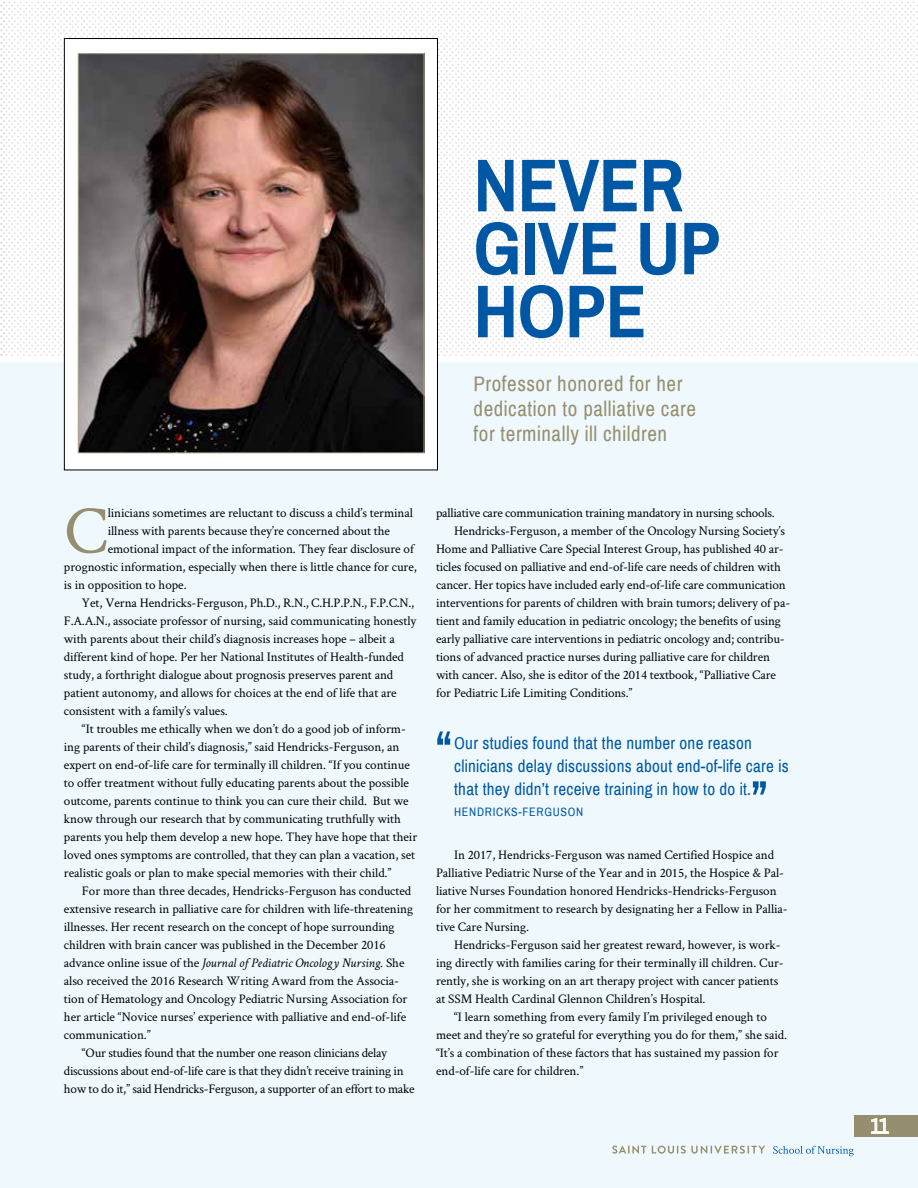
<style>
.page{position:relative;width:918px;height:1188px;background:#fff}
.page>*{position:absolute;margin:0;border:0;box-sizing:border-box;transform-origin:0 0}
.t1{font:700 75px/63px "Archivo Narrow";letter-spacing:-.005em;color:#0058a4}
.t2{font:68.85px "Crimson Text";color:#968f6f}
.t3{font:57px "Archivo Narrow";color:#0058a4}
.t4{font:21.6px "Archivo Narrow";color:#fff}
.t5{font:21px/25.2px "Archivo Narrow";letter-spacing:.025em;color:#968f6f}
.t6{font:17.1px/22.8px "Archivo Narrow";letter-spacing:.015em;color:#0058a4}
.t7{font:13.2px/18px "Crimson Text";letter-spacing:-.005em;color:#000}
.t8{font:italic 13.2px "Crimson Text";letter-spacing:-.005em;color:#000}
.t9{font:12px "Archivo Narrow";letter-spacing:.06em;color:#0058a4}
.s1{font-style:normal}
</style>
<div class="page">
<div style="left:0;top:362px;width:918px;height:826px;background:#eff9fd"></div>
<svg style="left:1px;top:1px;width:917px;height:355px"></svg>
<img style="left:0;top:0;width:1px;height:306px">
<hr style="left:0;top:232px;width:1px;height:79px;background:#000">
<div style="left:64px;top:39px;width:373px;height:431px;background:#fff"></div>
<img style="left:80px;top:55px;width:342px;height:396px">
<div style="left:78px;top:53px;width:346px;height:400px;border:1px solid #afaa90"></div>
<div style="left:854px;top:1116px;width:64px;height:21px;background:#968f6f"></div>
<svg style="left:871px;top:1118px;width:18px;height:16px"></svg>
<svg style="left:773px;top:1146px;width:81px;height:10px"></svg>
<svg style="left:612px;top:1146px;width:153px;height:8px"></svg>
<h1 class="t1" style="left:474px;top:154px;width:249px">NEVER<br>GIVE UP<br>HOPE</h1>
<h3 class="t5" style="left:474px;top:372px;width:224px">Professor honored for her dedication to palliative care for terminally ill children</h3>
<h2 class="t2" style="left:64px;top:484px;width:46px">C</h2>
<p class="t7" style="left:108px;top:503px;width:307px">linicians sometimes are reluctant to discuss a child’s terminal</p>
<p class="t7" style="left:108px;top:521px;width:284px">illness with parents because they’re concerned about the</p>
<p class="t7" style="left:108px;top:539px;width:308px">emotional impact of the information. They fear disclosure of</p>
<p class="t7" style="left:64px;top:557px;width:354px">prognostic information, especially when there is little chance for cure,</p>
<p class="t7" style="left:64px;top:575px;width:124px">is in opposition to hope.</p>
<p class="t7" style="left:82px;top:593px;width:334px">Yet, Verna Hendricks-Ferguson, Ph.D., R.N., C.H.P.P.N., F.P.C.N.,</p>
<p class="t7" style="left:64px;top:611px;width:354px">F.A.A.N., associate professor of nursing, said communicating honestly</p>
<p class="t7" style="left:64px;top:629px;width:332px">with parents about their child’s diagnosis increases hope – albeit a</p>
<p class="t7" style="left:64px;top:647px;width:342px">different kind of hope. Per her National Institutes of Health-funded</p>
<p class="t7" style="left:64px;top:665px;width:331px">study, a forthright dialogue about prognosis preserves parent and</p>
<p class="t7" style="left:64px;top:683px;width:334px">patient autonomy, and allows for choices at the end of life that are</p>
<p class="t7" style="left:64px;top:701px;width:165px">consistent with a family’s values.</p>
<p class="t7" style="left:82px;top:719px;width:325px">“It troubles me ethically when we don’t do a good job of inform-</p>
<p class="t7" style="left:64px;top:737px;width:337px">ing parents of their child’s diagnosis,” said Hendricks-Ferguson, an</p>
<p class="t7" style="left:64px;top:755px;width:347px">expert on end-of-life care for terminally ill children. “If you continue</p>
<p class="t7" style="left:64px;top:773px;width:347px">to offer treatment without fully educating parents about the possible</p>
<p class="t7" style="left:64px;top:791px;width:346px">outcome, parents continue to think you can cure their child. But we</p>
<p class="t7" style="left:64px;top:809px;width:338px">know through our research that by communicating truthfully with</p>
<p class="t7" style="left:64px;top:827px;width:355px">parents you help them develop a new hope. They have hope that their</p>
<p class="t7" style="left:64px;top:845px;width:353px">loved ones symptoms are controlled, that they can plan a vacation, set</p>
<p class="t7" style="left:64px;top:863px;width:329px">realistic goals or plan to make special memories with their child.”</p>
<p class="t7" style="left:82px;top:881px;width:331px">For more than three decades, Hendricks-Ferguson has conducted</p>
<p class="t7" style="left:64px;top:899px;width:351px">extensive research in palliative care for children with life-threatening</p>
<p class="t7" style="left:64px;top:917px;width:332px">illnesses. Her recent research on the concept of hope surrounding</p>
<p class="t7" style="left:64px;top:935px;width:323px">children with brain cancer was published in the December 2016</p>
<p class="t8" style="left:64px;top:955px;width:342px"><span class="s1">advance online issue of the</span> Journal of Pediatric Oncology Nursing<span class="s1">. She</span></p>
<p class="t7" style="left:64px;top:971px;width:337px">also received the 2016 Research Writing Award from the Associa-</p>
<p class="t7" style="left:64px;top:989px;width:345px">tion of Hematology and Oncology Pediatric Nursing Association for</p>
<p class="t7" style="left:64px;top:1007px;width:344px">her article “Novice nurses’ experience with palliative and end-of-life</p>
<p class="t7" style="left:64px;top:1025px;width:88px">communication.”</p>
<p class="t7" style="left:82px;top:1043px;width:307px">“Our studies found that the number one reason clinicians delay</p>
<p class="t7" style="left:64px;top:1061px;width:341px">discussions about end-of-life care is that they didn’t receive training in</p>
<p class="t7" style="left:64px;top:1079px;width:352px">how to do it,” said Hendricks-Ferguson, a supporter of an effort to make</p>
<p class="t7" style="left:436px;top:503px;width:340px">palliative care communication training mandatory in nursing schools.</p>
<p class="t7" style="left:454px;top:521px;width:332px">Hendricks-Ferguson, a member of the Oncology Nursing Society’s</p>
<p class="t7" style="left:436px;top:539px;width:349px">Home and Palliative Care Special Interest Group, has published 40 ar-</p>
<p class="t7" style="left:436px;top:557px;width:346px">ticles focused on palliative and end-of-life care needs of children with</p>
<p class="t7" style="left:436px;top:575px;width:351px">cancer. Her topics have included early end-of-life care communication</p>
<p class="t7" style="left:436px;top:593px;width:356px">interventions for parents of children with brain tumors; delivery of pa-</p>
<p class="t7" style="left:436px;top:611px;width:347px">tient and family education in pediatric oncology; the benefits of using</p>
<p class="t7" style="left:436px;top:629px;width:350px">early palliative care interventions in pediatric oncology and; contribu-</p>
<p class="t7" style="left:436px;top:647px;width:335px">tions of advanced practice nurses during palliative care for children</p>
<p class="t7" style="left:436px;top:665px;width:342px">with cancer. Also, she is editor of the 2014 textbook, “Palliative Care</p>
<p class="t7" style="left:436px;top:683px;width:198px">for Pediatric Life Limiting Conditions.”</p>
<h3 class="t3" style="left:436px;top:716px;width:17px">“</h3>
<p class="t6" style="left:454px;top:732px;width:336px">Our studies found that the number one reason clinicians delay discussions about end-of-life care is that they didn’t receive training in how to do it.</p>
<h3 class="t3" style="left:752px;top:766px;width:17px">”</h3>
<p class="t9" style="left:454px;top:805px;width:131px">HENDRICKS-FERGUSON</p>
<p class="t7" style="left:436px;top:845px;width:353px;text-indent:18px">In 2017, Hendricks-Ferguson was named Certified Hospice and Palliative Pediatric Nurse of the Year and in 2015, the Hospice &amp; Pal&shy;liative Nurses Foundation honored Hendricks-Hendricks-Ferguson for her commitment to research by designating her a Fellow in Pallia&shy;tive Care Nursing.</p>
<p class="t7" style="left:436px;top:935px;width:349px;text-indent:18px">Hendricks-Ferguson said her greatest reward, however, is work&shy;ing directly with families caring for their terminally ill children. Cur&shy;rently, she is working on an art therapy project with cancer patients at SSM Health Cardinal Glennon Children’s Hospital.</p>
<p class="t7" style="left:436px;top:1007px;width:353px;text-indent:18px">“I learn something from every family I’m privileged enough to meet and they’re so grateful for everything you do for them,” she said. “It’s a combination of these factors that has sustained my passion for end-of-life care for children.”</p>
<h3 class="t4" style="left:870px;top:1113px;width:20px">11</h3>
</div>
